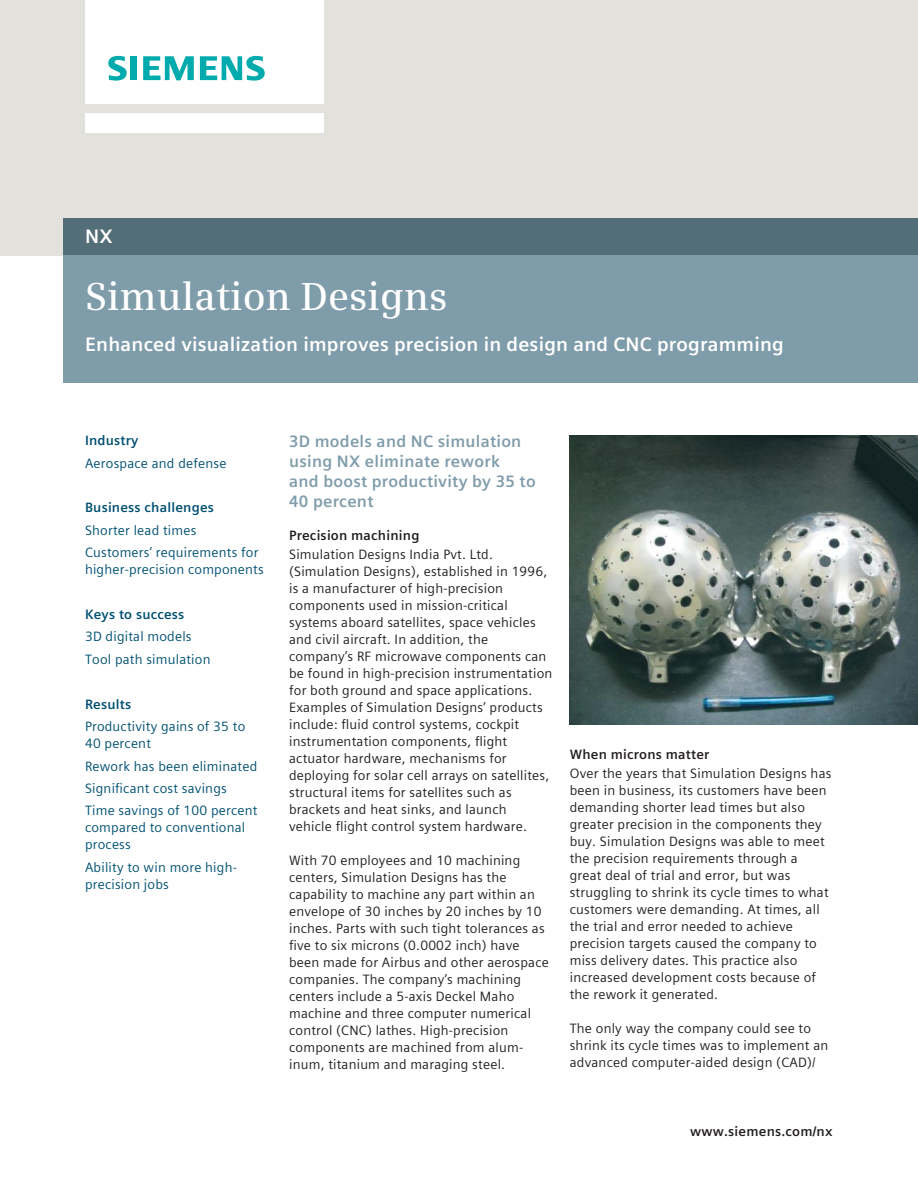
<style>
.page{position:relative;width:918px;height:1188px;background:#fff}
.page>*{position:absolute;margin:0;border:0;box-sizing:border-box;transform-origin:0 0}
.t1{font:600 39px "Siemens Serif";color:#fff}
.t2{font:700 19.5px "Siemens Sans Global";letter-spacing:.01em;color:#fff}
.t3{font:700 16.5px/19.8px "Siemens Sans Global";letter-spacing:.015em;color:#7f9caa}
.t4{font:13.5px/17px "Siemens Sans Global";letter-spacing:.015em;color:#241f1f}
.t5{font:13.5px/22.4px "Siemens Sans Global";letter-spacing:.015em;color:#005072}
.t6{font:700 13.5px "Siemens Sans Global";letter-spacing:.015em;color:#241f1f}
.t7{font:700 13.5px "Siemens Sans Global";letter-spacing:.015em;color:#005072}
</style>
<div class="page">
<div style="left:0;top:0;width:918px;height:255px;background:#e3e1db"></div>
<img style="left:570px;top:436px;width:348px;height:289px">
<div style="left:85px;top:113px;width:238px;height:19px;background:#fff"></div>
<div style="left:85px;top:0;width:238px;height:104px;background:#fff"></div>
<svg style="left:108px;top:56px;width:19px;height:25px"></svg>
<div style="left:130px;top:56px;width:7px;height:24px;background:#00aaad"></div>
<svg style="left:143px;top:56px;width:51px;height:24px"></svg>
<svg style="left:200px;top:56px;width:65px;height:25px"></svg>
<div style="left:64px;top:218px;width:854px;height:37px;background:#546e79"></div>
<div style="left:64px;top:255px;width:854px;height:128px;background:#7f9caa"></div>
<h2 class="t2" style="left:85px;top:222px;width:29px">NX</h2>
<h1 class="t1" style="left:85px;top:274px;width:364px">Simulation Designs</h1>
<h2 class="t2" style="left:85px;top:329px;width:700px">Enhanced visualization improves precision in design and CNC programming</h2>
<p class="t7" style="left:85px;top:430px;width:55px">Industry</p>
<p class="t5" style="left:85px;top:452px;width:143px">Aerospace and defense</p>
<p class="t7" style="left:85px;top:497px;width:131px">Business challenges</p>
<p class="t5" style="left:85px;top:519px;width:175px">Shorter lead times<br>Customers’ requirements for</p>
<p class="t5" style="left:85px;top:558px;width:180px">higher-precision components</p>
<p class="t7" style="left:85px;top:604px;width:101px">Keys to success</p>
<p class="t5" style="left:85px;top:626px;width:127px">3D digital models<br>Tool path simulation</p>
<p class="t7" style="left:85px;top:694px;width:48px">Results</p>
<p class="t5" style="left:85px;top:718px;width:162px;line-height:17px">Productivity gains of 35 to<br>40 percent</p>
<p class="t5" style="left:85px;top:755px;width:174px">Rework has been eliminated<br>Significant cost savings<br>Time savings of 100 percent</p>
<p class="t5" style="left:85px;top:819px;width:162px;line-height:17px">compared to conventional process</p>
<p class="t5" style="left:85px;top:859px;width:153px;line-height:17px">Ability to win more high&shy;precision jobs</p>
<p class="t3" style="left:289px;top:432px;width:248px">3D models and NC simulation using NX eliminate rework<br>and boost productivity by 35 to<br>40 percent</p>
<p class="t6" style="left:289px;top:525px;width:132px">Precision machining</p>
<p class="t4" style="left:289px;top:546px;width:265px">Simulation Designs India Pvt. Ltd. (Simulation Designs), established in 1996, is a manufacturer of high-precision components used in mission-critical systems aboard satellites, space vehicles and civil aircraft. In addition, the company’s RF microwave components can be found in high-precision instrumentation for both ground and space applications.<br>Examples of Simulation Designs’ products include: fluid control systems, cockpit instrumentation components, flight actuator hardware, mechanisms for deploying for solar cell arrays on satellites, structural items for satellites such as brackets and heat sinks, and launch vehicle flight control system hardware.</p>
<p class="t4" style="left:289px;top:852px;width:261px">With 70 employees and 10 machining centers, Simulation Designs has the capability to machine any part within an envelope of 30 inches by 20 inches by 10 inches. Parts with such tight tolerances as five to six microns (0.0002 inch) have been made for Airbus and other aerospace companies. The company’s machining centers include a 5-axis Deckel Maho machine and three computer numerical control (CNC) lathes. High-precision components are machined from alum&shy;inum, titanium and maraging steel.</p>
<p class="t6" style="left:570px;top:744px;width:141px">When microns matter</p>
<p class="t4" style="left:570px;top:765px;width:263px">Over the years that Simulation Designs has been in business, its customers have been demanding shorter lead times but also greater precision in the components they buy. Simulation Designs was able to meet the precision requirements through a great deal of trial and error, but was struggling to shrink its cycle times to what customers were demanding. At times, all the trial and error needed to achieve precision targets caused the company to miss delivery dates. This practice also increased development costs because of the rework it generated.</p>
<p class="t4" style="left:570px;top:1020px;width:260px">The only way the company could see to shrink its cycle times was to implement an advanced computer-aided design (CAD)/</p>
<p class="t6" style="left:690px;top:1121px;width:144px">www.siemens.com/nx</p>
</div>
